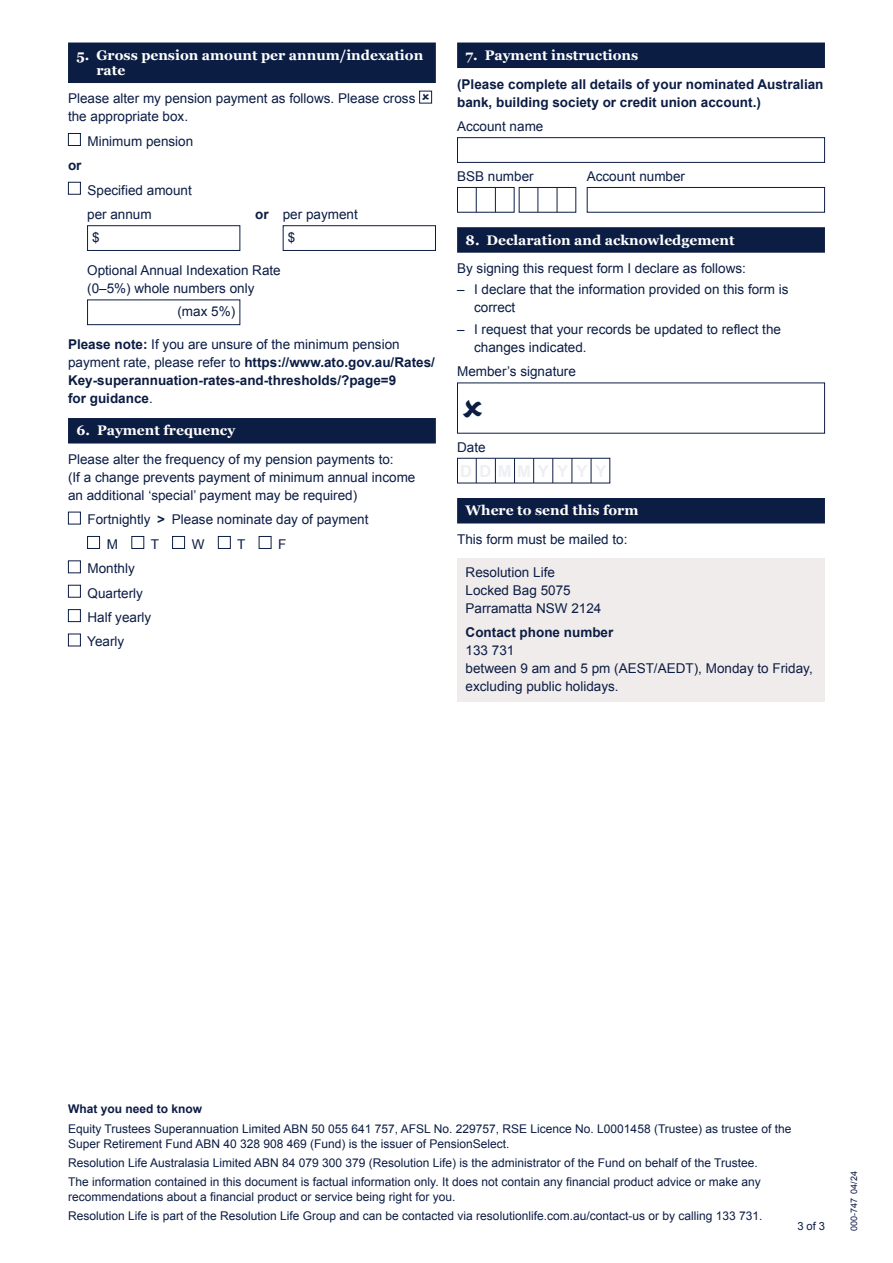
<style>
.page{position:relative;width:893px;height:1263px;background:#fff}
.page>*{position:absolute;margin:0;border:0;box-sizing:border-box;transform-origin:0 0}
.Section_heading_L1{font:700 13.8px "Georgia";color:#fff}
.Section_heading_L1_two-line{font:700 13.8px/15px "Georgia";color:#fff}
.Body_copy{font:13.5px/18px "Arial";color:#0c1d44}
.Body_copy-2{font:700 13.5px/18px "Arial";color:#0c1d44}
.Field_label_first{font:13.5px/18px "Arial";color:#0c1d44}
.Body_copy_bold{font:700 13.5px/18px "Arial";color:#0c1d44}
.Field_label_follower{font:13.5px "Arial";color:#0c1d44}
.Field_copy{font:13.5px "Arial";color:#0c1d44}
.Disclaimer{font:12px/15px "Arial";color:#0c1d44}
.Disclaimer-2{font:700 12px "Arial";color:#0c1d44}
.t1{font:11.25px "Arial";color:#0c1d44}
.Item_code{font:9px "Arial";color:#0c1d44}
.s1{font-weight:700}
.s2{font-weight:400}
</style>
<div class="page">
<div style="left:68px;top:43px;width:368px;height:40px;background:#0c1d44"></div>
<div style="left:68px;top:418px;width:368px;height:25px;background:#0c1d44"></div>
<div style="left:419px;top:91px;width:13px;height:12px;border:1px solid #0c1d44"></div>
<div style="left:68px;top:133px;width:13px;height:13px;border:1px solid #0c1d44"></div>
<div style="left:68px;top:182px;width:13px;height:13px;border:1px solid #0c1d44"></div>
<div style="left:87px;top:225px;width:153px;height:26px;border:1px solid #0c1d44"></div>
<div style="left:283px;top:225px;width:153px;height:26px;border:1px solid #0c1d44"></div>
<div style="left:87px;top:299px;width:153px;height:26px;border:1px solid #0c1d44"></div>
<div style="left:68px;top:512px;width:13px;height:12px;border:1px solid #0c1d44"></div>
<div style="left:87px;top:536px;width:13px;height:13px;border:1px solid #0c1d44"></div>
<div style="left:131px;top:536px;width:13px;height:13px;border:1px solid #0c1d44"></div>
<div style="left:172px;top:536px;width:13px;height:13px;border:1px solid #0c1d44"></div>
<div style="left:218px;top:536px;width:13px;height:13px;border:1px solid #0c1d44"></div>
<div style="left:259px;top:536px;width:12px;height:13px;border:1px solid #0c1d44"></div>
<div style="left:68px;top:560px;width:13px;height:13px;border:1px solid #0c1d44"></div>
<div style="left:68px;top:585px;width:13px;height:13px;border:1px solid #0c1d44"></div>
<div style="left:68px;top:609px;width:13px;height:13px;border:1px solid #0c1d44"></div>
<div style="left:68px;top:634px;width:13px;height:12px;border:1px solid #0c1d44"></div>
<div style="left:457px;top:43px;width:368px;height:25px;background:#0c1d44"></div>
<div style="left:457px;top:227px;width:368px;height:26px;background:#0c1d44"></div>
<div style="left:457px;top:498px;width:368px;height:25px;background:#0c1d44"></div>
<div style="left:457px;top:137px;width:368px;height:26px;border:1px solid #0c1d44"></div>
<div style="left:457px;top:187px;width:57px;height:26px;border:1px solid #0c1d44"></div>
<svg style="left:476px;top:188px;width:1px;height:24px"></svg>
<svg style="left:495px;top:188px;width:1px;height:24px"></svg>
<div style="left:519px;top:187px;width:57px;height:26px;border:1px solid #0c1d44"></div>
<svg style="left:537px;top:188px;width:1px;height:24px"></svg>
<svg style="left:557px;top:188px;width:1px;height:24px"></svg>
<div style="left:587px;top:187px;width:238px;height:26px;border:1px solid #0c1d44"></div>
<div style="left:457px;top:458px;width:153px;height:25px;border:1px solid #0c1d44"></div>
<svg style="left:476px;top:458px;width:1px;height:25px"></svg>
<svg style="left:495px;top:458px;width:1px;height:25px"></svg>
<svg style="left:514px;top:458px;width:1px;height:25px"></svg>
<svg style="left:533px;top:458px;width:1px;height:25px"></svg>
<svg style="left:552px;top:458px;width:1px;height:25px"></svg>
<svg style="left:572px;top:458px;width:1px;height:25px"></svg>
<svg style="left:591px;top:458px;width:1px;height:25px"></svg>
<div style="left:457px;top:558px;width:368px;height:144px;background:#f0eceb"></div>
<p class="Section_heading_L1_two-line" style="left:96px;top:47px;width:328px;text-indent:-20px">5. Gross pension amount per annum/indexation rate</p>
<p class="Body_copy" style="left:68px;top:90px;width:349px">Please alter my pension payment as follows. Please cross the appropriate box.</p>
<p class="Body_copy" style="left:88px;top:132px;width:107px">Minimum pension</p>
<p class="Body_copy_bold" style="left:68px;top:157px;width:15px">or</p>
<p class="Body_copy" style="left:88px;top:181px;width:106px">Specified amount</p>
<p class="Field_label_first" style="left:87px;top:205px;width:66px">per annum</p>
<p class="Field_label_first" style="left:255px;top:205px;width:104px"><span class="s1">or</span> per payment</p>
<p class="Field_copy" style="left:92px;top:229px;width:9px">$</p>
<p class="Field_copy" style="left:288px;top:229px;width:9px">$</p>
<p class="Field_label_first" style="left:87px;top:262px;width:195px">Optional Annual Indexation Rate (0–5%) whole numbers only</p>
<p class="Field_copy" style="left:177px;top:303px;width:59px">(max 5%)</p>
<p class="Body_copy-2" style="left:68px;top:336px;width:368px">Please note: <span class="s2">If you are unsure of the minimum pension payment rate, please refer to</span> https://www.ato.gov.au/Rates/ Key-superannuation-rates-and-thresholds/?page=9<br>for guidance<span class="s2">.</span></p>
<p class="Section_heading_L1" style="left:77px;top:420px;width:160px">6. Payment frequency</p>
<p class="Body_copy" style="left:68px;top:450px;width:349px">Please alter the frequency of my pension payments to:<br>(If a change prevents payment of minimum annual income an additional ‘special’ payment may be required)</p>
<p class="Body_copy" style="left:88px;top:511px;width:283px">Fortnightly <span class="s1">&gt;</span> Please nominate day of payment</p>
<p class="Body_copy" style="left:107px;top:535px;width:13px">M</p>
<p class="Body_copy" style="left:151px;top:535px;width:10px">T</p>
<p class="Body_copy" style="left:192px;top:535px;width:14px">W</p>
<p class="Body_copy" style="left:237px;top:535px;width:10px">T</p>
<p class="Body_copy" style="left:278px;top:535px;width:10px">F</p>
<p class="Body_copy" style="left:88px;top:560px;width:49px">Monthly</p>
<p class="Body_copy" style="left:88px;top:584px;width:57px">Quarterly</p>
<p class="Body_copy" style="left:88px;top:608px;width:65px">Half yearly</p>
<p class="Body_copy" style="left:87px;top:633px;width:39px">Yearly</p>
<p class="Section_heading_L1" style="left:466px;top:45px;width:174px">7. Payment instructions</p>
<p class="Body_copy_bold" style="left:457px;top:75px;width:368px">(Please complete all details of your nominated Australian bank, building society or credit union account.)</p>
<p class="Field_label_first" style="left:457px;top:117px;width:88px">Account name</p>
<p class="Field_label_follower" style="left:457px;top:167px;width:78px">BSB number</p>
<p class="Field_label_follower" style="left:587px;top:167px;width:100px">Account number</p>
<p class="Section_heading_L1" style="left:466px;top:229px;width:270px">8. Declaration and acknowledgement</p>
<p class="Body_copy" style="left:457px;top:260px;width:290px">By signing this request form I declare as follows:</p>
<p class="Body_copy" style="left:474px;top:281px;width:316px;text-indent:-17px">– I declare that the information provided on this form is correct</p>
<p class="Body_copy" style="left:474px;top:320px;width:308px;text-indent:-17px">– I request that your records be updated to reflect the changes indicated.</p>
<p class="Field_label_first" style="left:457px;top:362px;width:120px">Member’s signature</p>
<p class="Field_label_follower" style="left:457px;top:438px;width:30px">Date</p>
<p class="Section_heading_L1" style="left:466px;top:500px;width:174px">Where to send this form</p>
<p class="Body_copy" style="left:457px;top:530px;width:172px">This form must be mailed to:</p>
<p class="Body_copy" style="left:466px;top:563px;width:137px">Resolution Life<br>Locked Bag 5075<br>Parramatta NSW 2124</p>
<p class="Body_copy" style="left:466px;top:624px;width:349px"><span class="s1">Contact phone number<br></span>133 731<br>between 9 am and 5 pm (AEST/AEDT), Monday to Friday, excluding public holidays.</p>
<p class="Disclaimer-2" style="left:68px;top:1101px;width:136px">What you need to know</p>
<p class="Disclaimer" style="left:68px;top:1121px;width:725px">Equity Trustees Superannuation Limited ABN 50 055 641 757, AFSL No. 229757, RSE Licence No. L0001458 (Trustee) as trustee of the<br>Super Retirement Fund ABN 40 328 908 469 (Fund) is the issuer of PensionSelect.</p>
<p class="Disclaimer" style="left:68px;top:1155px;width:691px">Resolution Life Australasia Limited ABN 84 079 300 379 (Resolution Life) is the administrator of the Fund on behalf of the Trustee.</p>
<p class="Disclaimer" style="left:68px;top:1174px;width:694px">The information contained in this document is factual information only. It does not contain any financial product advice or make any recommendations about a financial product or service being right for you.</p>
<p class="Disclaimer" style="left:68px;top:1209px;width:696px">Resolution Life is part of the Resolution Life Group and can be contacted via resolutionlife.com.au/contact-us or by calling 133 731.</p>
<p class="t1" style="left:797px;top:1219px;width:29px">3 of 3</p>
<p class="Item_code" style="left:848px;top:1231px;width:62px;rotate:-90deg">000-747 04/24</p>
</div>
